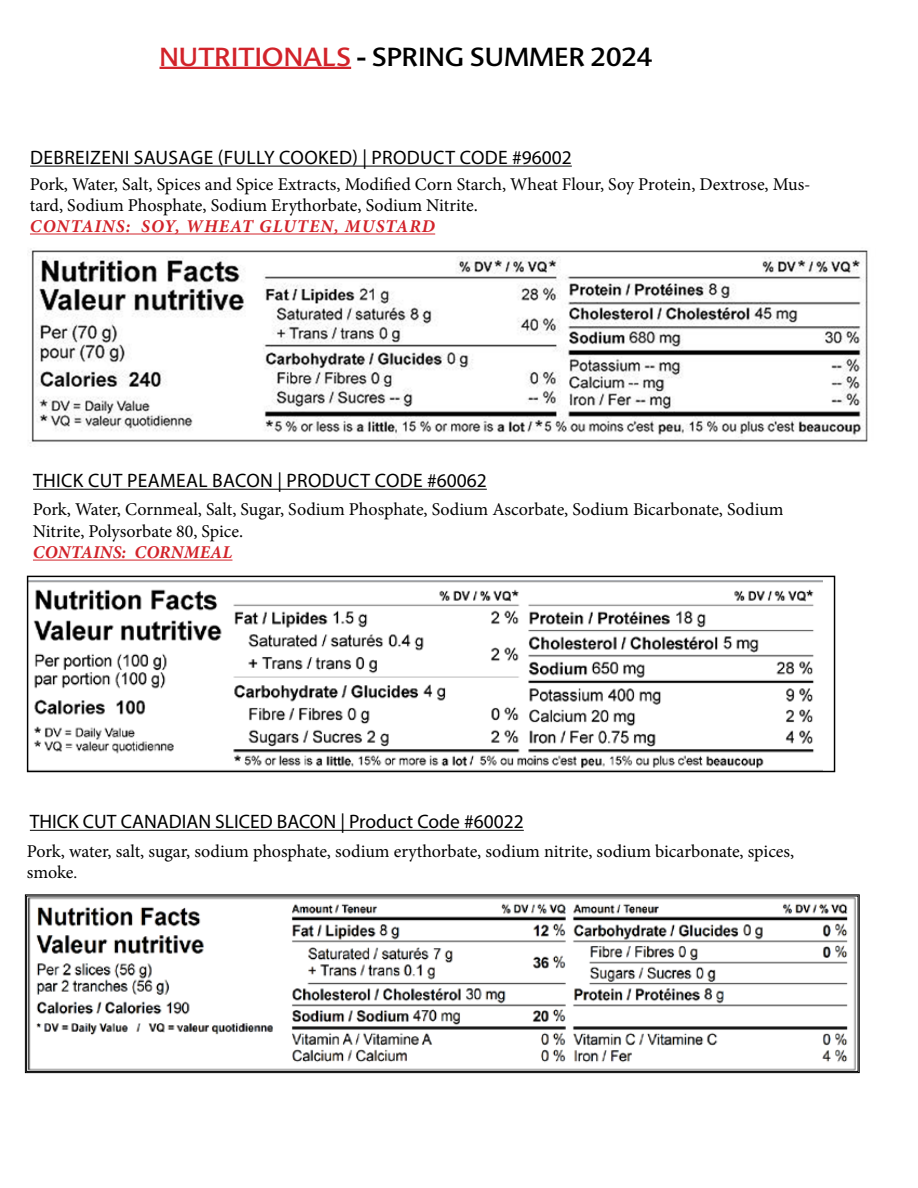
<style>
.page{position:relative;width:918px;height:1188px;background:#fff}
.page>*{position:absolute;margin:0;border:0;box-sizing:border-box;transform-origin:0 0}
.t1{font:25.5px "Advert";color:#000}
.t2{font:19.5px "Myriad Pro";letter-spacing:.015em;color:#000}
.t3{font:18px/21.6px "Minion Pro";color:#000}
.t4{font:italic 700 18px "Minion Pro";letter-spacing:.06em;color:#d2232a}
.t5{font:italic 700 18px "Minion Pro";letter-spacing:.01em;color:#d2232a}
.s1{color:#d2232a}
.s2{font-size:16.8px}
</style>
<div class="page">
<hr style="left:30px;top:166px;width:542px;height:1px;background:#000">
<img style="left:28px;top:249px;width:840px;height:198px">
<hr style="left:30px;top:234px;width:405px;height:1px;background:#d2232a">
<hr style="left:160px;top:67px;width:191px;height:2px;background:#d2232a">
<img style="left:29px;top:580px;width:794px;height:190px">
<div style="left:27px;top:576px;width:808px;height:196px;border:1px solid #000"></div>
<hr style="left:33px;top:489px;width:454px;height:1px;background:#000">
<hr style="left:33px;top:560px;width:199px;height:1px;background:#d2232a">
<svg style="left:25px;top:895px;width:834px;height:178px"></svg>
<div style="left:26px;top:896px;width:832px;height:176px;border:1px solid #000"></div>
<hr style="left:30px;top:830px;width:494px;height:1px;background:#000">
<h1 class="t1" style="left:160px;top:42px;width:494px"><span class="s1">NUTRITIONALS</span> - SPRING SUMMER 2024</h1>
<p class="t2" style="left:30px;top:146px;width:543px">DEBREIZENI SAUSAGE (FULLY COOKED) | PRODUCT CODE #96002</p>
<p class="t3" style="left:30px;top:174px;width:782px;line-height:21px">Pork, Water, Salt, Spices and Spice Extracts, Modified Corn Starch, Wheat Flour, Soy Protein, Dextrose, Mus&shy;tard, Sodium Phosphate, Sodium Erythorbate, Sodium Nitrite.</p>
<p class="t4" style="left:30px;top:214px;width:407px">CONTAINS: SOY, WHEAT GLUTEN, MUSTARD</p>
<p class="t2" style="left:33px;top:469px;width:455px">THICK CUT PEAMEAL BACON | PRODUCT CODE #60062</p>
<p class="t3" style="left:33px;top:499px;width:752px">Pork, Water, Cornmeal, Salt, Sugar, Sodium Phosphate, Sodium Ascorbate, Sodium Bicarbonate, Sodium<br>Nitrite, Polysorbate 80, Spice.</p>
<p class="t5" style="left:33px;top:540px;width:201px">CONTAINS: CORNMEAL</p>
<p class="t2" style="left:30px;top:810px;width:495px">THICK CUT CANADIAN SLICED BACON | Product Code #60022</p>
<p class="t3" style="left:27px;top:840px;width:769px">Pork, water, salt, sugar, sodium phosphate, sodium erythorbate, sodium nitrite, sodium bicarbonate, spices, smoke<span class="s2">.</span></p>
</div>
